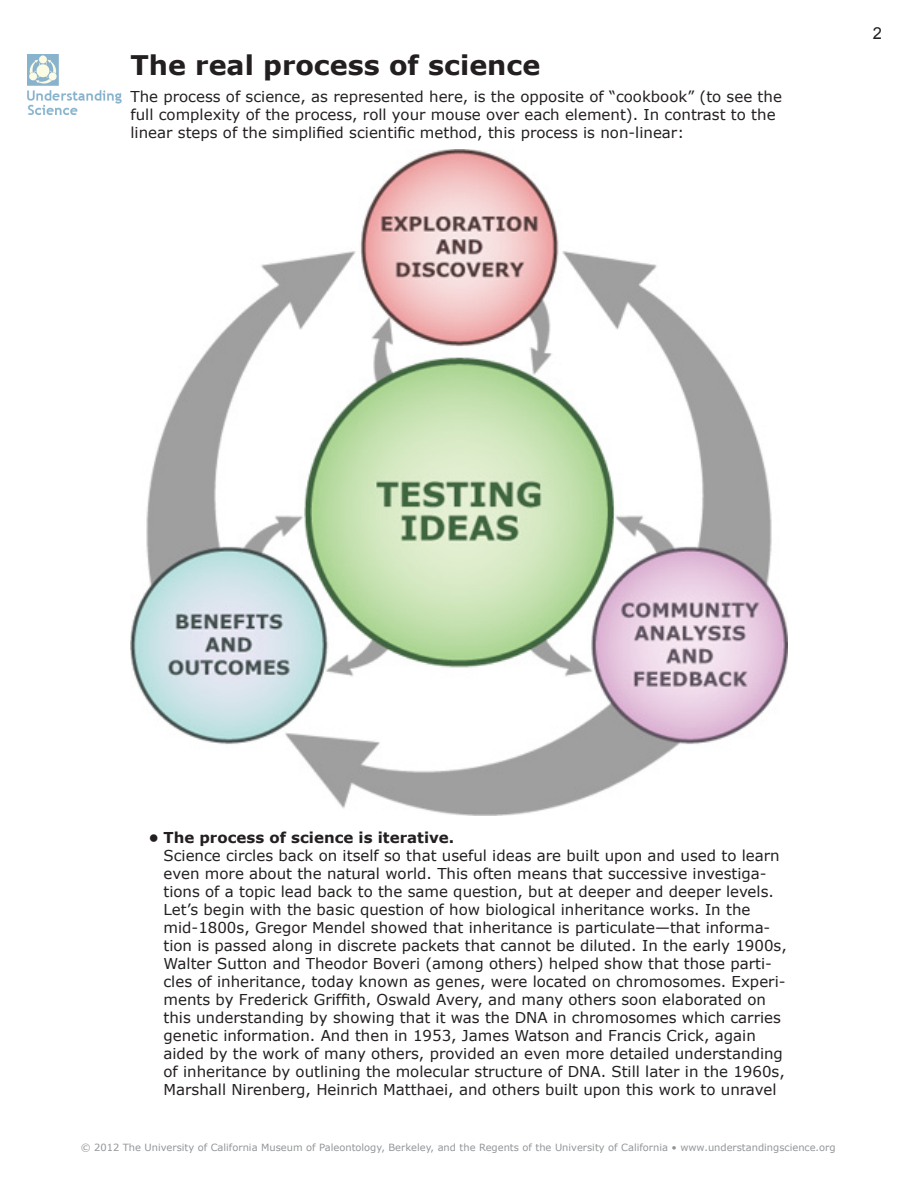
<style>
.page{position:relative;width:918px;height:1188px;background:#fff}
.page>*{position:absolute;margin:0;border:0;box-sizing:border-box;transform-origin:0 0}
.t1{font:700 27px "Verdana";color:#231f20}
.t2{font:16.5px "Arial";color:#231f20}
.t3{font:15px/18px "Verdana";color:#231f20}
.t4{font:700 15px "Verdana";color:#231f20}
.t5{font:9.9px "Verdana";color:#939598}
</style>
<div class="page">
<img style="left:27px;top:54px;width:95px;height:61px">
<img style="left:130px;top:150px;width:657px;height:666px">
<h1 class="t1" style="left:130px;top:48px;width:411px">The real process of science</h1>
<p class="t3" style="left:130px;top:87px;width:653px">The process of science, as represented here, is the opposite of “cookbook” (to see the full complexity of the process, roll your mouse over each element). In contrast to the linear steps of the simplified scientific method, this process is non-linear:</p>
<p class="t2" style="left:873px;top:22px;width:11px">2</p>
<p class="t4" style="left:148px;top:828px;width:307px">• The process of science is iterative.</p>
<p class="t3" style="left:164px;top:846px;width:625px">Science circles back on itself so that useful ideas are built upon and used to learn even more about the natural world. This often means that successive investiga&shy;tions of a topic lead back to the same question, but at deeper and deeper levels.<br>Let’s begin with the basic question of how biological inheritance works. In the mid-1800s, Gregor Mendel showed that inheritance is particulate—that informa&shy;tion is passed along in discrete packets that cannot be diluted. In the early 1900s, Walter Sutton and Theodor Boveri (among others) helped show that those parti&shy;cles of inheritance, today known as genes, were located on chromosomes. Experi&shy;ments by Frederick Griffith, Oswald Avery, and many others soon elaborated on this understanding by showing that it was the DNA in chromosomes which carries genetic information. And then in 1953, James Watson and Francis Crick, again aided by the work of many others, provided an even more detailed understanding of inheritance by outlining the molecular structure of DNA. Still later in the 1960s, Marshall Nirenberg, Heinrich Matthaei, and others built upon this work to unravel</p>
<p class="t5" style="left:81px;top:1141px;width:756px">© 2012 The University of California Museum of Paleontology, Berkeley, and the Regents of the University of California • www.understandingscience.org</p>
</div>
